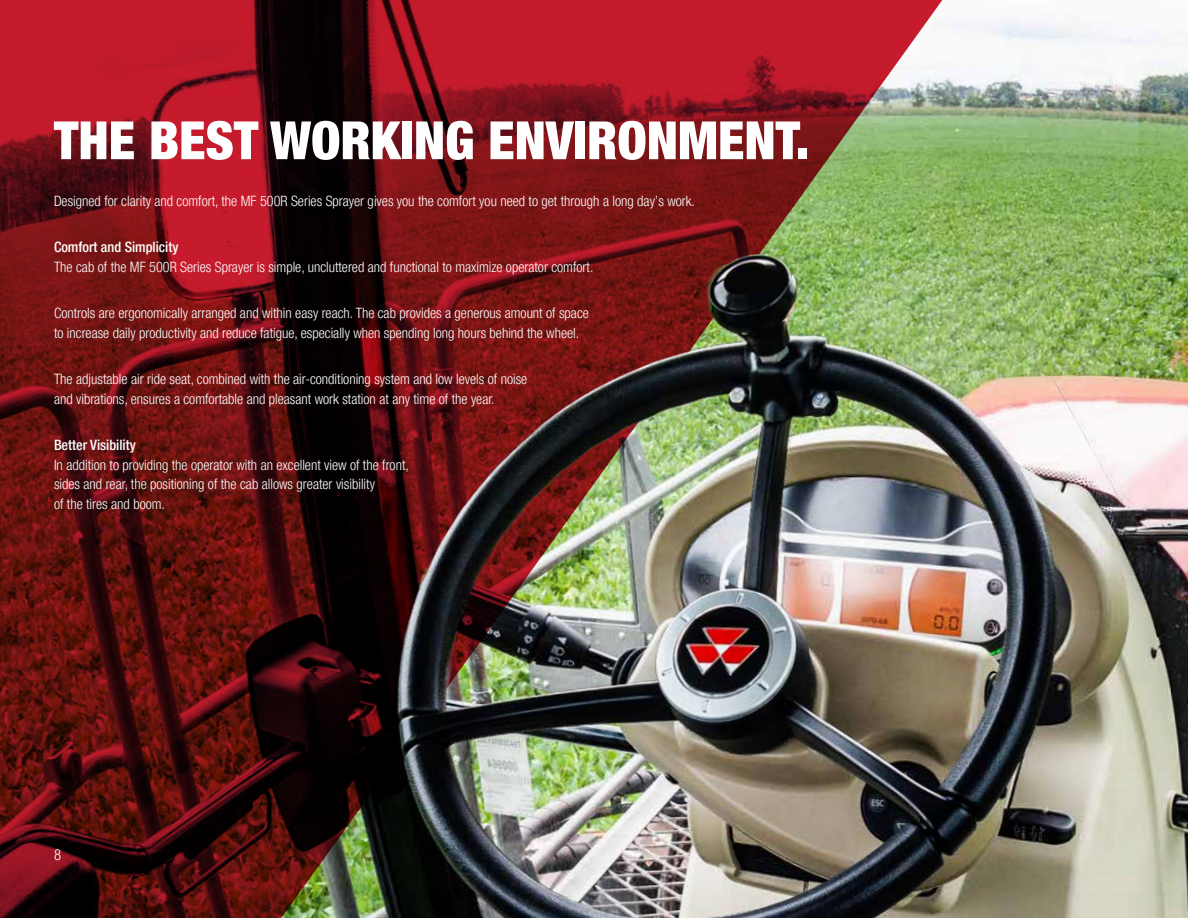
<style>
.page{position:relative;width:1188px;height:918px;background:#fff}
.page>*{position:absolute;margin:0;border:0;box-sizing:border-box;transform-origin:0 0}
.t1{font:900 condensed 52.8px "Helvetica Neue LT Pro";color:#fff}
.t2{font:300 condensed 15px "Helvetica Neue LT Pro";color:#fff}
.t3{font:300 condensed 14.25px/19.5px "Helvetica Neue LT Pro";color:#fff}
.t4{font:500 condensed 14.25px "Helvetica Neue LT Pro";color:#fff}
</style>
<div class="page">
<svg style="left:0;top:0;width:302px;height:918px;background:#671013"></svg>
<img style="left:302px;top:0;width:886px;height:918px">
<h1 class="t1" style="left:54px;top:109px;width:756px">THE BEST WORKING ENVIRONMENT.</h1>
<p class="t3" style="left:54px;top:191px;width:643px">Designed for clarity and comfort, the MF 500R Series Sprayer gives you the comfort you need to get through a long day’s work.</p>
<p class="t4" style="left:54px;top:239px;width:126px">Comfort and Simplicity</p>
<p class="t3" style="left:54px;top:257px;width:541px">The cab of the MF 500R Series Sprayer is simple, uncluttered and functional to maximize operator comfort.</p>
<p class="t3" style="left:54px;top:303px;width:536px">Controls are ergonomically arranged and within easy reach. The cab provides a generous amount of space to increase daily productivity and reduce fatigue, especially when spending long hours behind the wheel.</p>
<p class="t3" style="left:54px;top:369px;width:475px">The adjustable air ride seat, combined with the air-conditioning system and low levels of noise and vibrations, ensures a comfortable and pleasant work station at any time of the year.</p>
<p class="t4" style="left:54px;top:437px;width:83px">Better Visibility</p>
<p class="t3" style="left:54px;top:455px;width:356px">In addition to providing the operator with an excellent view of the front, sides and rear, the positioning of the cab allows greater visibility<br>of the tires and boom.</p>
<p class="t2" style="left:54px;top:846px;width:9px">8</p>
</div>
